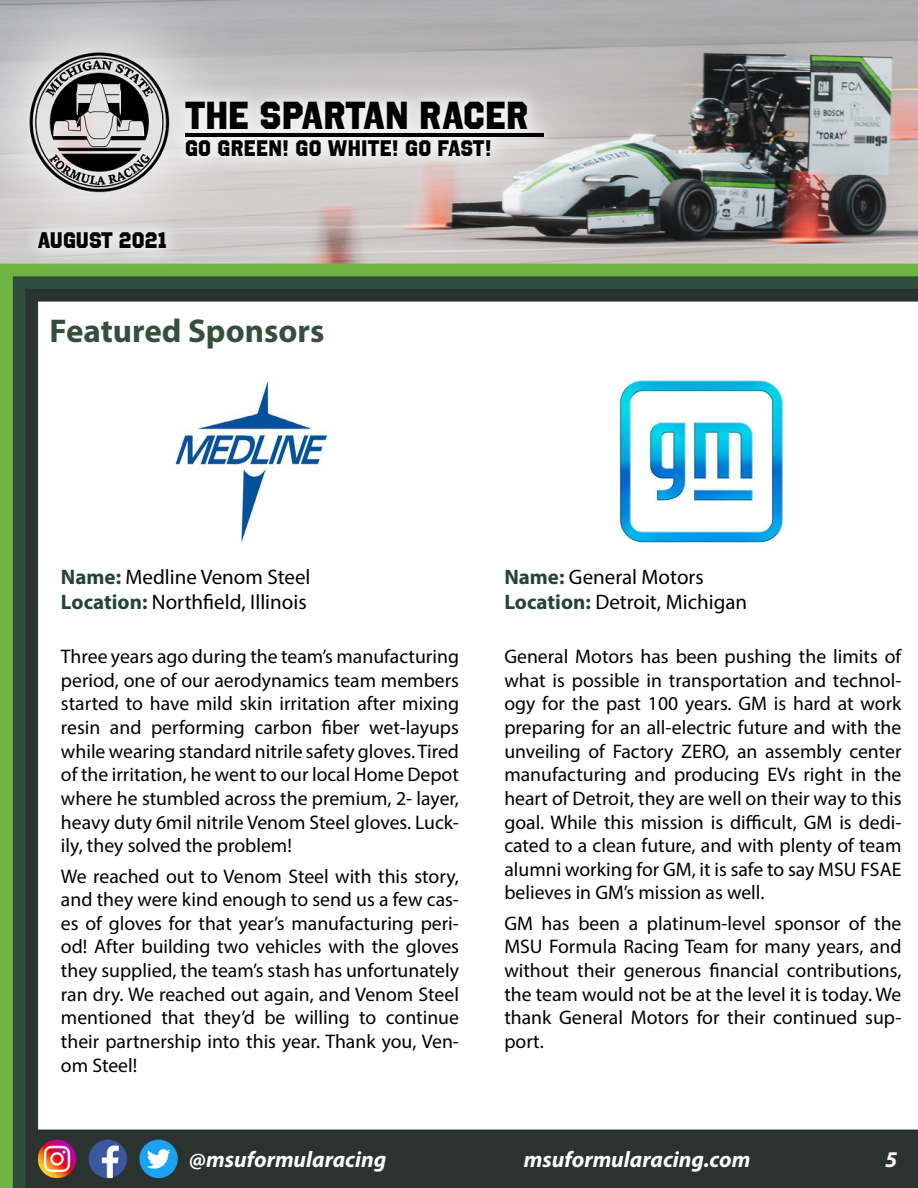
<style>
.page{position:relative;width:918px;height:1188px;background:#fff}
.page>*{position:absolute;margin:0;border:0;box-sizing:border-box;transform-origin:0 0}
.t1{font:39px "Octin College Hv";color:#000}
.t2{font:700 33px "Myriad Pro";color:#354e3e}
.t3{font:italic 700 22.5px "Myriad Pro";color:#fff}
.t4{font:22.5px "Octin College Hv";letter-spacing:.005em;color:#000}
.t5{font:21px/25.2px "Myriad Pro";color:#000}
.t6{font:19.65px/23.7px "Myriad Pro";color:#000;text-align:justify}
.s1{font-weight:700;color:#254534}
</style>
<div class="page">
<img style="left:0;top:0;width:918px;height:1188px">
<div style="left:21px;top:82px;width:540px;height:185px;background:#fff;opacity:.75"></div>
<hr style="left:185px;top:133px;width:358px;height:3px;background:#000">
<img style="left:105px;top:378px;width:318px;height:166px">
<img style="left:618px;top:378px;width:166px;height:166px">
<h1 class="t1" style="left:185px;top:93px;width:345px">THE SPARTAN RACER</h1>
<p class="t4" style="left:185px;top:135px;width:308px">GO GREEN! GO WHITE! GO FAST!</p>
<p class="t4" style="left:38px;top:227px;width:131px">AUGUST 2021</p>
<h2 class="t2" style="left:50px;top:310px;width:276px">Featured Sponsors</h2>
<p class="t5" style="left:61px;top:564px;width:251px"><span class="s1">Name:</span> Medline Venom Steel<br><span class="s1">Location:</span> Northfield, Illinois</p>
<p class="t6" style="left:61px;top:644px;width:400px">Three years ago during the team’s manufacturing period, one of our aerodynamics team members started to have mild skin irritation after mixing resin and performing carbon fiber wet-layups while wearing standard nitrile safety gloves. Tired of the irritation, he went to our local Home Depot where he stumbled across the premium, 2- layer, heavy duty 6mil nitrile Venom Steel gloves. Luck&shy;ily, they solved the problem!</p>
<p class="t6" style="left:61px;top:864px;width:400px">We reached out to Venom Steel with this story, and they were kind enough to send us a few cas&shy;es of gloves for that year’s manufacturing peri&shy;od! After building two vehicles with the gloves they supplied, the team’s stash has unfortunately ran dry. We reached out again, and Venom Steel mentioned that they’d be willing to continue their partnership into this year. Thank you, Ven&shy;om Steel!</p>
<p class="t5" style="left:504px;top:564px;width:244px"><span class="s1">Name:</span> General Motors<br><span class="s1">Location:</span> Detroit, Michigan</p>
<p class="t6" style="left:504px;top:644px;width:399px">General Motors has been pushing the limits of what is possible in transportation and technol&shy;ogy for the past 100 years. GM is hard at work preparing for an all-electric future and with the unveiling of Factory ZERO, an assembly center manufacturing and producing EVs right in the heart of Detroit, they are well on their way to this goal. While this mission is difficult, GM is dedi&shy;cated to a clean future, and with plenty of team alumni working for GM, it is safe to say MSU FSAE believes in GM’s mission as well.</p>
<p class="t6" style="left:504px;top:911px;width:399px">GM has been a platinum-level sponsor of the MSU Formula Racing Team for many years, and without their generous financial contributions, the team would not be at the level it is today. We thank General Motors for their continued sup&shy;port.</p>
<p class="t3" style="left:189px;top:1144px;width:199px">@msuformularacing</p>
<p class="t3" style="left:524px;top:1144px;width:228px">msuformularacing.com</p>
<p class="t3" style="left:885px;top:1144px;width:14px">5</p>
</div>
